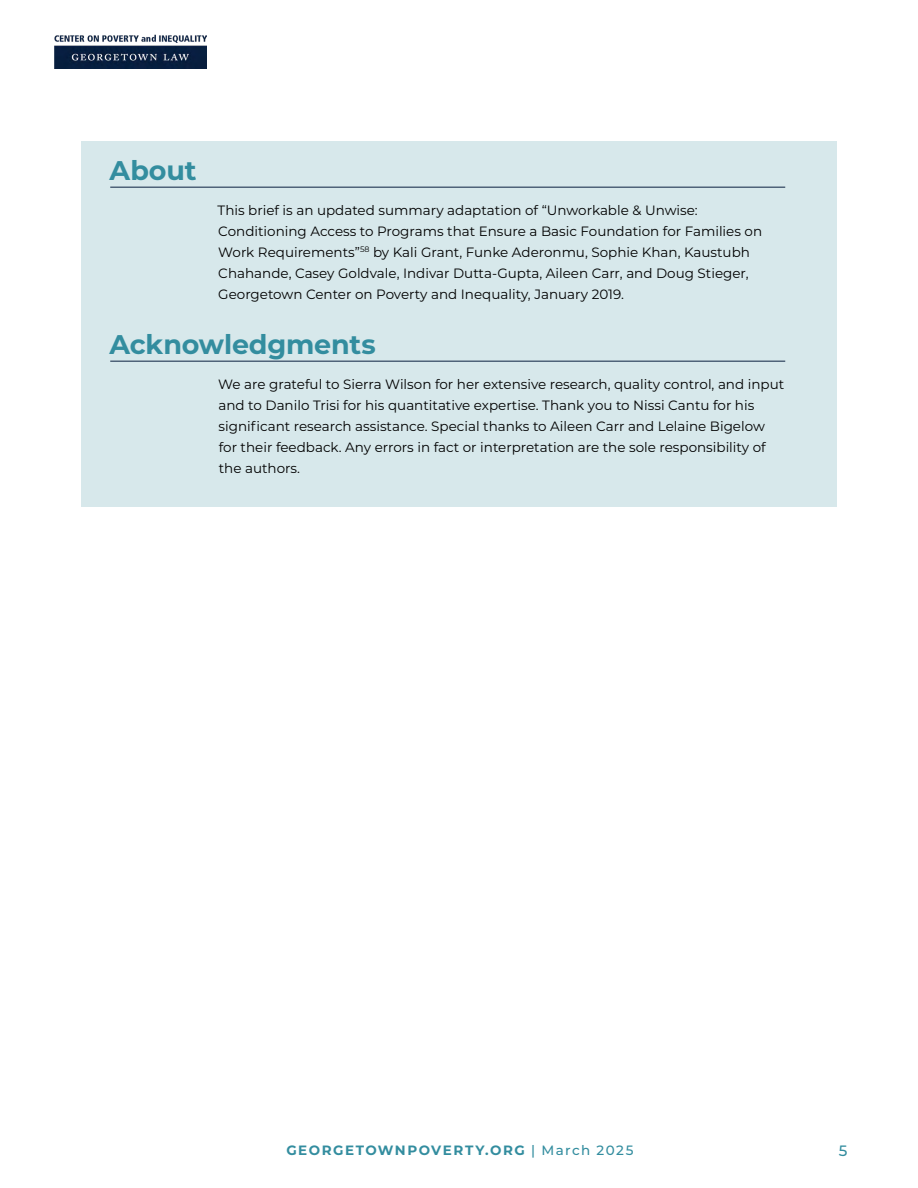
<style>
.page{position:relative;width:918px;height:1188px;background:#fff}
.page>*{position:absolute;margin:0;border:0;box-sizing:border-box;transform-origin:0 0}
.A_head{font:700 27px "Montserrat";letter-spacing:-.005em;color:#338d9f}
.t1{font:500 15px "Montserrat";color:#338d9f}
.body{font:13.5px/21px "Montserrat";color:#000}
.t2{font:700 13.5px "Montserrat";letter-spacing:.115em;color:#338d9f}
.s1{font-weight:500}
</style>
<div class="page">
<img style="left:54px;top:35px;width:152px;height:34px">
<div style="left:81px;top:141px;width:756px;height:366px;background:#d7e8eb"></div>
<hr style="left:110px;top:187px;width:675px;height:1px;background:#0a203f">
<hr style="left:110px;top:361px;width:675px;height:1px;background:#0a203f">
<h2 class="A_head" style="left:110px;top:151px;width:89px">About</h2>
<p class="body" style="left:218px;top:199px;width:546px">This brief is an updated summary adaptation of “Unworkable &amp; Unwise:<br>Conditioning Access to Programs that Ensure a Basic Foundation for Families on Work Requirements”<sup>58</sup> by Kali Grant, Funke Aderonmu, Sophie Khan, Kaustubh Chahande, Casey Goldvale, Indivar Dutta-Gupta, Aileen Carr, and Doug Stieger, Georgetown Center on Poverty and Inequality, January 2019.</p>
<h2 class="A_head" style="left:110px;top:325px;width:268px">Acknowledgments</h2>
<p class="body" style="left:218px;top:373px;width:568px">We are grateful to Sierra Wilson for her extensive research, quality control, and input and to Danilo Trisi for his quantitative expertise. Thank you to Nissi Cantu for his significant research assistance. Special thanks to Aileen Carr and Lelaine Bigelow for their feedback. Any errors in fact or interpretation are the sole responsibility of the authors.</p>
<p class="t2" style="left:286px;top:1141px;width:349px">GEORGETOWNPOVERTY.ORG <span class="s1">| March 2025</span></p>
<p class="t1" style="left:839px;top:1140px;width:10px">5</p>
</div>
